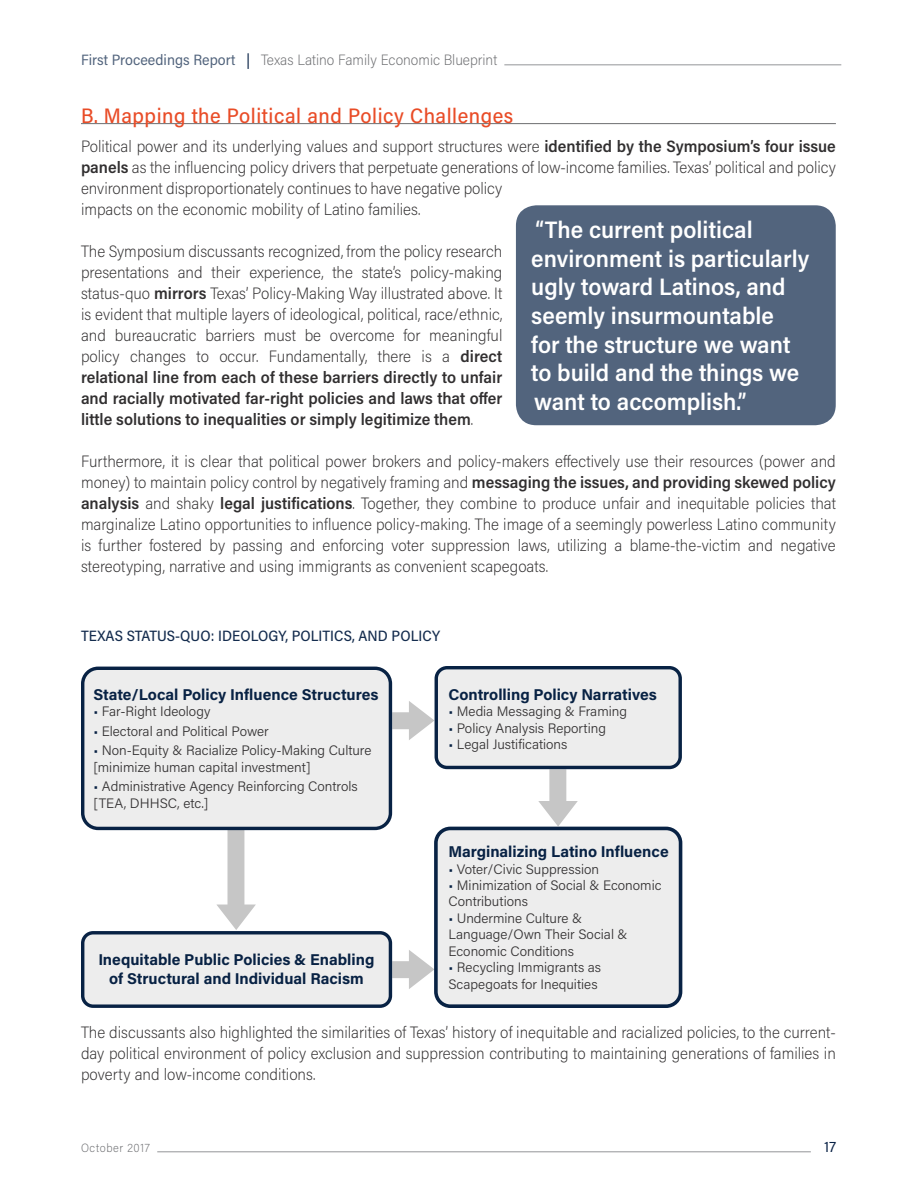
<style>
.page{position:relative;width:918px;height:1188px;background:#fff}
.page>*{position:absolute;margin:0;border:0;box-sizing:border-box;transform-origin:0 0}
.t1{font:600 23.85px/28.7px "Acumin Pro Semi Cond";color:#fff}
.t2{font:500 21px "Acumin Pro Semi Cond";letter-spacing:.025em;color:#e94c27}
.t3{font:200 16.5px/21px "Acumin Pro Semi Cond";color:#312f30;text-align:justify}
.t4{font:700 15.6px/18.8px "Acumin Pro";color:#082244;text-align:center}
.t5{font:200 15px "Acumin Pro Semi Cond";color:#6c6d70}
.t6{font:500 15px "Acumin Pro Semi Cond";letter-spacing:.005em;color:#142c4e}
.t7{font:15px "Acumin Pro Semi Cond";color:#082145}
.t8{font:300 13.65px/16.5px "Acumin Pro";color:#333132}
.t9{font:200 12px "Acumin Pro Semi Cond";letter-spacing:.055em;color:#6c6d70}
.s1{font-weight:400;color:#52647d}
.s2{font-weight:400;color:#082145}
.s3{font-weight:600}
.s4{color:#082244}
</style>
<div class="page">
<hr style="left:504px;top:65px;width:337px;height:1px;background:#939598">
<hr style="left:157px;top:1152px;width:654px;height:1px;background:#939598">
<hr style="left:81px;top:123px;width:755px;height:1px;background:#6c6d70">
<div style="left:516px;top:205px;width:320px;height:220px;background:#52647d;border-radius:20px"></div>
<svg style="left:392px;top:950px;width:42px;height:39px"></svg>
<svg style="left:216px;top:830px;width:40px;height:100px"></svg>
<svg style="left:392px;top:701px;width:42px;height:39px"></svg>
<svg style="left:538px;top:769px;width:40px;height:58px"></svg>
<div style="left:83px;top:668px;width:307px;height:160px;background:#ededed;border-radius:15px"></div>
<div style="left:81px;top:667px;width:311px;height:163px;border:3px solid #082244;border-radius:15px"></div>
<div style="left:436px;top:828px;width:245px;height:178px;background:#ededed;border-radius:14px"></div>
<div style="left:434px;top:827px;width:248px;height:181px;border:4px solid #082244;border-radius:14px"></div>
<div style="left:436px;top:668px;width:244px;height:99px;background:#ededed;border-radius:11px"></div>
<div style="left:435px;top:666px;width:247px;height:103px;border:3px solid #082244;border-radius:11px"></div>
<div style="left:83px;top:933px;width:307px;height:73px;background:#ededed;border-radius:10px"></div>
<div style="left:81px;top:931px;width:311px;height:77px;border:3px solid #082244;border-radius:10px"></div>
<p class="t5" style="left:81px;top:49px;width:418px"><span class="s1">First Proceedings Report</span> <span class="s2">|</span> Texas Latino Family Economic Blueprint</p>
<p class="t2" style="left:81px;top:102px;width:434px">B. Mapping the Political and Policy Challenges</p>
<p class="t3" style="left:81px;top:135px;width:756px;text-align:left">Political power and its underlying values and support structures were <span class="s3">identified by the Symposium’s four issue panels</span> as the influencing policy drivers that perpetuate generations of low-income families. Texas’ political and policy environment disproportionately continues to have negative policy<br>impacts on the economic mobility of Latino families.</p>
<p class="t3" style="left:81px;top:240px;width:423px">The Symposium discussants recognized, from the policy research presentations and their experience, the state’s policy-making status-quo <span class="s3">mirrors</span> Texas’ Policy-Making Way illustrated above. It is evident that multiple layers of ideological, political, race/ethnic, and bureaucratic barriers must be overcome for meaningful policy changes to occur. Fundamentally, there is a <span class="s3">direct relational line from each of these barriers directly to unfair and racially motivated far-right policies and laws that offer little solutions to inequalities or simply legitimize them</span>.</p>
<p class="t3" style="left:81px;top:450px;width:757px">Furthermore, it is clear that political power brokers and policy-makers effectively use their resources (power and money) to maintain policy control by negatively framing and <span class="s3">messaging the issues, and providing skewed policy analysis</span> and shaky <span class="s3">legal justifications</span>. Together, they combine to produce unfair and inequitable policies that marginalize Latino opportunities to influence policy-making. The image of a seemingly powerless Latino community is further fostered by passing and enforcing voter suppression laws, utilizing a blame-the-victim and negative stereotyping, narrative and using immigrants as convenient scapegoats.</p>
<h1 class="t1" style="left:531px;top:214px;width:280px">“The current political environment is particularly ugly toward Latinos, and seemly insurmountable<br>for the structure we want to build and the things we want to accomplish.”</h1>
<p class="t6" style="left:81px;top:625px;width:361px">TEXAS STATUS-QUO: IDEOLOGY, POLITICS, AND POLICY</p>
<p class="t4" style="left:93px;top:684px;width:287px">State/Local Policy Influence Structures</p>
<p class="t8" style="left:93px;top:703px;width:119px"><span class="s4">•</span> Far-Right Ideology</p>
<p class="t8" style="left:93px;top:722px;width:177px"><span class="s4">•</span> Electoral and Political Power</p>
<p class="t8" style="left:93px;top:742px;width:280px"><span class="s4">•</span> Non-Equity &amp; Racialize Policy-Making Culture [minimize human capital investment]</p>
<p class="t8" style="left:93px;top:778px;width:266px"><span class="s4">•</span> Administrative Agency Reinforcing Controls [TEA, DHHSC, etc.]</p>
<p class="t4" style="left:98px;top:950px;width:278px">Inequitable Public Policies &amp; Enabling of Structural and Individual Racism</p>
<p class="t4" style="left:448px;top:684px;width:210px">Controlling Policy Narratives</p>
<p class="t8" style="left:448px;top:703px;width:180px"><span class="s4">•</span> Media Messaging &amp; Framing</p>
<p class="t8" style="left:448px;top:719px;width:159px"><span class="s4">•</span> Policy Analysis Reporting</p>
<p class="t8" style="left:448px;top:736px;width:120px"><span class="s4">•</span> Legal Justifications</p>
<p class="t4" style="left:448px;top:842px;width:222px">Marginalizing Latino Influence</p>
<p class="t8" style="left:448px;top:860px;width:152px"><span class="s4">•</span> Voter/Civic Suppression</p>
<p class="t8" style="left:448px;top:876px;width:215px"><span class="s4">•</span> Minimization of Social &amp; Economic<br>Contributions</p>
<p class="t8" style="left:448px;top:909px;width:181px"><span class="s4">•</span> Undermine Culture &amp;<br>Language/Own Their Social &amp;<br>Economic Conditions</p>
<p class="t8" style="left:448px;top:959px;width:154px"><span class="s4">•</span> Recycling Immigrants as<br>Scapegoats for Inequities</p>
<p class="t3" style="left:81px;top:1021px;width:756px">The discussants also highlighted the similarities of Texas’ history of inequitable and racialized policies, to the current&shy;day political environment of policy exclusion and suppression contributing to maintaining generations of families in poverty and low-income conditions.</p>
<p class="t9" style="left:81px;top:1140px;width:70px">October 2017</p>
<p class="t7" style="left:824px;top:1136px;width:13px">17</p>
</div>
